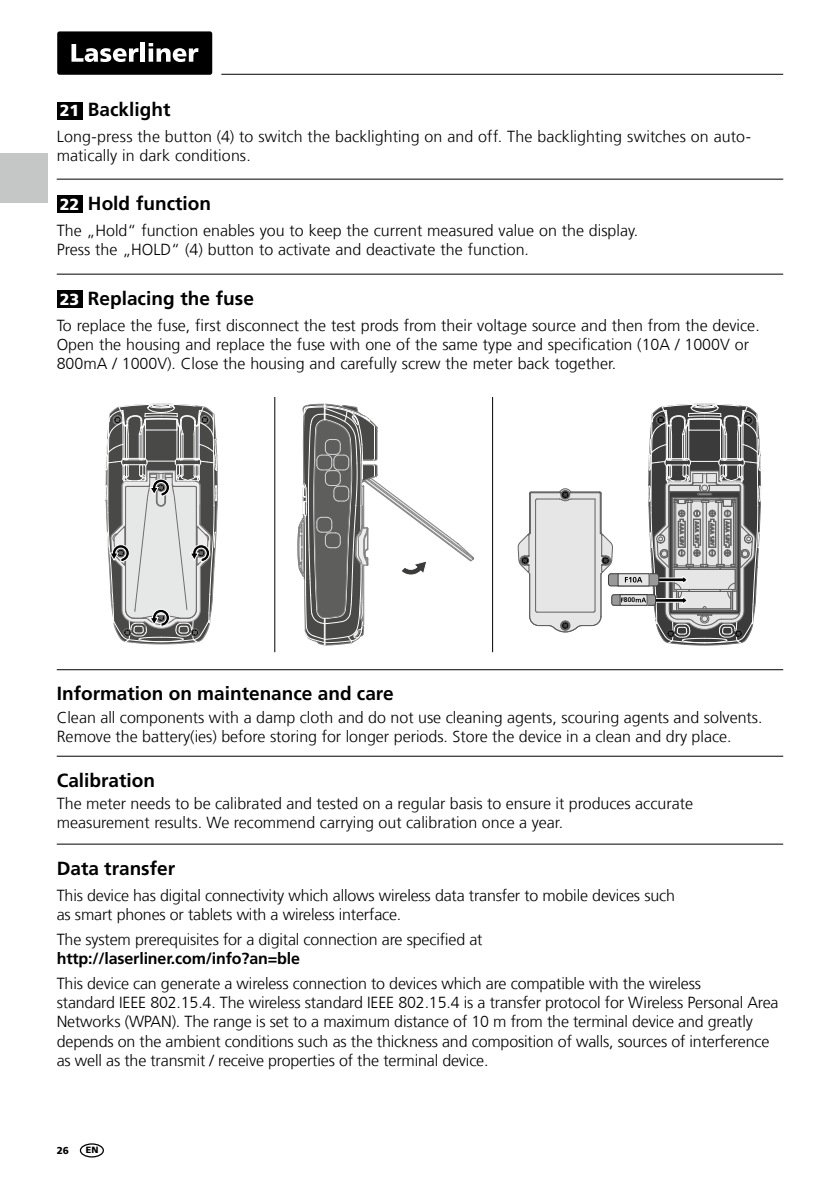
<style>
.page{position:relative;width:840px;height:1191px;background:#fff}
.page>*{position:absolute;margin:0;border:0;box-sizing:border-box;transform-origin:0 0}
.t1{font:700 19px "Frutiger LT Com";color:#000}
.t2{font:300 16px/19.2px "Frutiger LT Com";color:#000}
.t3{font:700 16px "Frutiger LT Com";letter-spacing:-.01em;color:#000}
.t4{font:900 10px "Frutiger LT Com";color:#000}
.t5{font:900 9px "Frutiger LT Com";color:#000}
.t6{font:700 6.8px "Frutiger LT Com";color:#000}
.s1{font-weight:900;font-size:16px;color:#fff}
</style>
<div class="page">
<hr style="left:221px;top:74px;width:561px;height:1px;background:#000">
<div style="left:57px;top:31px;width:155px;height:44px;background:#000;border-radius:2px"></div>
<svg style="left:71px;top:44px;width:67px;height:18px"></svg>
<hr style="left:141px;top:43px;width:4px;height:19px;background:#fff">
<svg style="left:148px;top:43px;width:50px;height:19px"></svg>
<hr style="left:57px;top:669px;width:725px;height:1px;background:#000">
<hr style="left:274px;top:397px;width:1px;height:255px;background:#000">
<hr style="left:492px;top:397px;width:1px;height:255px;background:#000">
<svg style="left:105px;top:404px;width:112px;height:240px;background:#a6a6a5"></svg>
<svg style="left:297px;top:404px;width:177px;height:241px"></svg>
<svg style="left:518px;top:488px;width:94px;height:145px"></svg>
<div style="left:608px;top:574px;width:50px;height:12px;background:#999;border-radius:3px"></div>
<div style="left:608px;top:573px;width:50px;height:13px;border:1px solid #3b3b3b;border-radius:3px"></div>
<div style="left:617px;top:574px;width:31px;height:12px;background:#e6e6e6"></div>
<div style="left:617px;top:573px;width:31px;height:13px;border:1px solid #3b3b3b"></div>
<div style="left:611px;top:594px;width:44px;height:11px;background:#999;border-radius:2px"></div>
<div style="left:611px;top:594px;width:44px;height:11px;border:1px solid #3b3b3b;border-radius:2px"></div>
<div style="left:619px;top:594px;width:27px;height:11px;border:1px solid #3b3b3b"></div>
<svg style="left:620px;top:404px;width:140px;height:241px"></svg>
<div style="left:0;top:153px;width:48px;height:49px;background:#c5c6c6"></div>
<hr style="left:57px;top:755px;width:725px;height:1px;background:#000">
<hr style="left:57px;top:843px;width:725px;height:1px;background:#000">
<hr style="left:57px;top:179px;width:725px;height:1px;background:#000">
<div style="left:57px;top:196px;width:25px;height:17px;background:#000"></div>
<hr style="left:57px;top:274px;width:725px;height:1px;background:#000">
<div style="left:57px;top:291px;width:25px;height:17px;background:#000"></div>
<div style="left:57px;top:102px;width:25px;height:17px;background:#000"></div>
<div style="left:80px;top:1143px;width:24px;height:14px;border:1px solid #000;border-radius:50%"></div>
<p class="t1" style="left:60px;top:99px;width:112px"><span class="s1">21</span> Backlight</p>
<p class="t2" style="left:57px;top:127px;width:695px">Long-press the button (4) to switch the backlighting on and off. The backlighting switches on auto&shy;matically in dark conditions.</p>
<p class="t1" style="left:60px;top:192px;width:153px"><span class="s1">22</span> Hold function</p>
<p class="t2" style="left:57px;top:221px;width:582px">The „Hold“ function enables you to keep the current measured value on the display.<br>Press the „HOLD“ (4) button to activate and deactivate the function.</p>
<p class="t1" style="left:60px;top:287px;width:195px"><span class="s1">23</span> Replacing the fuse</p>
<p class="t2" style="left:57px;top:316px;width:704px">To replace the fuse, first disconnect the test prods from their voltage source and then from the device.<br>Open the housing and replace the fuse with one of the same type and specification (10A / 1000V or<br>800mA / 1000V). Close the housing and carefully screw the meter back together.</p>
<p class="t6" style="left:623px;top:596px;width:13px">800</p>
<p class="t1" style="left:57px;top:682px;width:338px">Information on maintenance and care</p>
<p class="t2" style="left:57px;top:707px;width:707px">Clean all components with a damp cloth and do not use cleaning agents, scouring agents and solvents.<br>Remove the battery(ies) before storing for longer periods. Store the device in a clean and dry place.</p>
<p class="t1" style="left:57px;top:769px;width:100px">Calibration</p>
<p class="t2" style="left:57px;top:794px;width:637px">The meter needs to be calibrated and tested on a regular basis to ensure it produces accurate measurement results. We recommend carrying out calibration once a year.</p>
<p class="t1" style="left:57px;top:857px;width:120px">Data transfer</p>
<p class="t2" style="left:57px;top:885px;width:619px">This device has digital connectivity which allows wireless data transfer to mobile devices such as smart phones or tablets with a wireless interface.</p>
<p class="t2" style="left:57px;top:930px;width:427px">The system prerequisites for a digital connection are specified at</p>
<p class="t3" style="left:57px;top:949px;width:245px">http://laserliner.com/info?an=ble</p>
<p class="t2" style="left:57px;top:974px;width:723px">This device can generate a wireless connection to devices which are compatible with the wireless<br>standard IEEE 802.15.4. The wireless standard IEEE 802.15.4 is a transfer protocol for Wireless Personal Area Networks (WPAN). The range is set to a maximum distance of 10 m from the terminal device and greatly depends on the ambient conditions such as the thickness and composition of walls, sources of interference as well as the transmit / receive properties of the terminal device.</p>
<p class="t4" style="left:57px;top:1144px;width:14px">26</p>
<p class="t5" style="left:86px;top:1144px;width:14px">EN</p>
</div>
